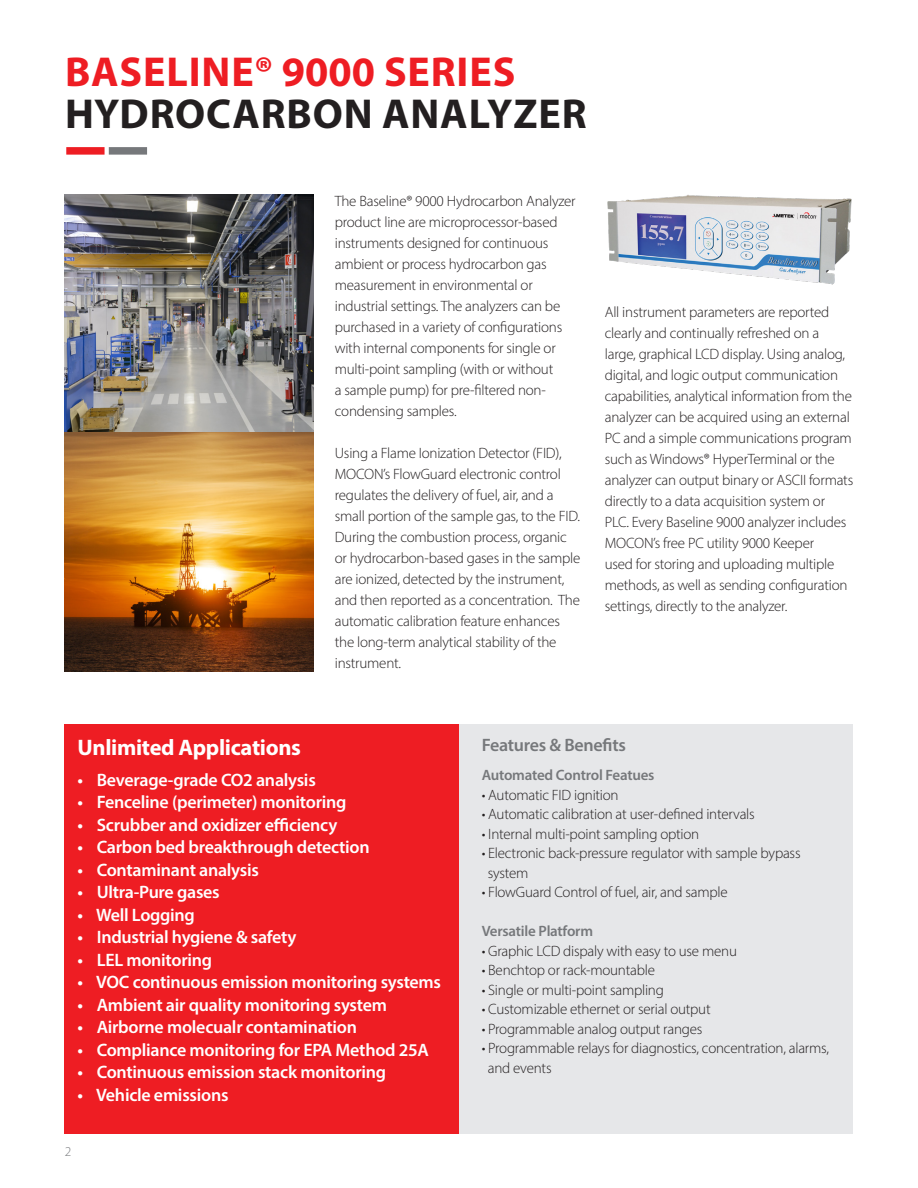
<style>
.page{position:relative;width:918px;height:1188px;background:#fff}
.page>*{position:absolute;margin:0;border:0;box-sizing:border-box;transform-origin:0 0}
.t1{font:700 42px "Myriad Pro";letter-spacing:.02em;color:#ee1d23}
.t2{font:700 42px "Myriad Pro";letter-spacing:.02em;color:#231f20}
.t3{font:700 22.5px "Myriad Pro";letter-spacing:-.015em;color:#fff}
.t4{font:600 18px "Myriad Pro";letter-spacing:-.015em;color:#fff}
.t5{font:600 18px "Myriad Pro";letter-spacing:-.015em;color:#76787b}
.t6{font:300 15px/21px "Myriad Pro";letter-spacing:-.015em;color:#231f20}
.t7{font:600 15px "Myriad Pro";letter-spacing:-.015em;color:#76787b}
.t8{font:300 13.5px "Myriad Pro";color:#76787b}
</style>
<div class="page">
<div style="left:66px;top:147px;width:39px;height:8px;background:#ee1d23"></div>
<div style="left:109px;top:147px;width:38px;height:8px;background:#76787b"></div>
<div style="left:313px;top:725px;width:540px;height:409px;background:#e6e7e9"></div>
<div style="left:65px;top:725px;width:394px;height:409px;background:#ee1d23"></div>
<img style="left:65px;top:194px;width:248px;height:477px">
<img style="left:607px;top:195px;width:245px;height:90px">
<h1 class="t1" style="left:65px;top:44px;width:452px">BASELINE® 9000 SERIES</h1>
<h1 class="t2" style="left:65px;top:86px;width:523px">HYDROCARBON ANALYZER</h1>
<p class="t6" style="left:335px;top:190px;width:242px">The Baseline® 9000 Hydrocarbon Analyzer product line are microprocessor-based instruments designed for continuous ambient or process hydrocarbon gas measurement in environmental or industrial settings. The analyzers can be purchased in a variety of configurations with internal components for single or multi-point sampling (with or without<br>a sample pump) for pre-filtered non&shy;condensing samples.</p>
<p class="t6" style="left:335px;top:442px;width:247px">Using a Flame Ionization Detector (FID), MOCON’s FlowGuard electronic control regulates the delivery of fuel, air, and a small portion of the sample gas, to the FID.<br>During the combustion process, organic or hydrocarbon-based gases in the sample are ionized, detected by the instrument, and then reported as a concentration. The automatic calibration feature enhances the long-term analytical stability of the instrument.</p>
<p class="t6" style="left:605px;top:301px;width:250px">All instrument parameters are reported clearly and continually refreshed on a large, graphical LCD display. Using analog, digital, and logic output communication capabilities, analytical information from the analyzer can be acquired using an external PC and a simple communications program such as Windows® HyperTerminal or the analyzer can output binary or ASCII formats directly to a data acquisition system or<br>PLC. Every Baseline 9000 analyzer includes MOCON’s free PC utility 9000 Keeper<br>used for storing and uploading multiple methods, as well as sending configuration settings, directly to the analyzer.</p>
<h2 class="t3" style="left:78px;top:732px;width:225px">Unlimited Applications</h2>
<p class="t4" style="left:78px;top:768px;width:240px">• Beverage-grade CO2 analysis</p>
<p class="t4" style="left:78px;top:791px;width:270px">• Fenceline (perimeter) monitoring</p>
<p class="t4" style="left:78px;top:813px;width:261px">• Scrubber and oxidizer efficiency</p>
<p class="t4" style="left:78px;top:836px;width:294px">• Carbon bed breakthrough detection</p>
<p class="t4" style="left:78px;top:858px;width:183px">• Contaminant analysis</p>
<p class="t4" style="left:78px;top:881px;width:144px">• Ultra-Pure gases</p>
<p class="t4" style="left:78px;top:903px;width:119px">• Well Logging</p>
<p class="t4" style="left:78px;top:926px;width:220px">• Industrial hygiene &amp; safety</p>
<p class="t4" style="left:78px;top:948px;width:136px">• LEL monitoring</p>
<p class="t4" style="left:78px;top:971px;width:365px">• VOC continuous emission monitoring systems</p>
<p class="t4" style="left:78px;top:993px;width:311px">• Ambient air quality monitoring system</p>
<p class="t4" style="left:78px;top:1016px;width:281px">• Airborne molecualr contamination</p>
<p class="t4" style="left:78px;top:1038px;width:353px">• Compliance monitoring for EPA Method 25A</p>
<p class="t4" style="left:78px;top:1061px;width:310px">• Continuous emission stack monitoring</p>
<p class="t4" style="left:78px;top:1083px;width:153px">• Vehicle emissions</p>
<p class="t8" style="left:65px;top:1143px;width:8px">2</p>
<p class="t5" style="left:482px;top:734px;width:146px">Features &amp; Benefits</p>
<p class="t7" style="left:482px;top:766px;width:174px">Automated Control Featues</p>
<p class="t6" style="left:482px;top:784px;width:138px">• Automatic FID ignition</p>
<p class="t6" style="left:482px;top:804px;width:275px">• Automatic calibration at user-defined intervals</p>
<p class="t6" style="left:482px;top:823px;width:219px">• Internal multi-point sampling option</p>
<p class="t6" style="left:488px;top:843px;width:314px;line-height:19.5px;text-indent:-6px">• Electronic back-pressure regulator with sample bypass system</p>
<p class="t6" style="left:482px;top:882px;width:248px">• FlowGuard Control of fuel, air, and sample</p>
<p class="t7" style="left:482px;top:922px;width:113px">Versatile Platform</p>
<p class="t6" style="left:482px;top:940px;width:257px">• Graphic LCD dispaly with easy to use menu</p>
<p class="t6" style="left:482px;top:960px;width:175px">• Benchtop or rack-mountable</p>
<p class="t6" style="left:482px;top:979px;width:184px">• Single or multi-point sampling</p>
<p class="t6" style="left:482px;top:999px;width:230px">• Customizable ethernet or serial output</p>
<p class="t6" style="left:482px;top:1018px;width:222px">• Programmable analog output ranges</p>
<p class="t6" style="left:488px;top:1038px;width:343px;line-height:19.5px;text-indent:-6px">• Programmable relays for diagnostics, concentration, alarms, and events</p>
</div>
